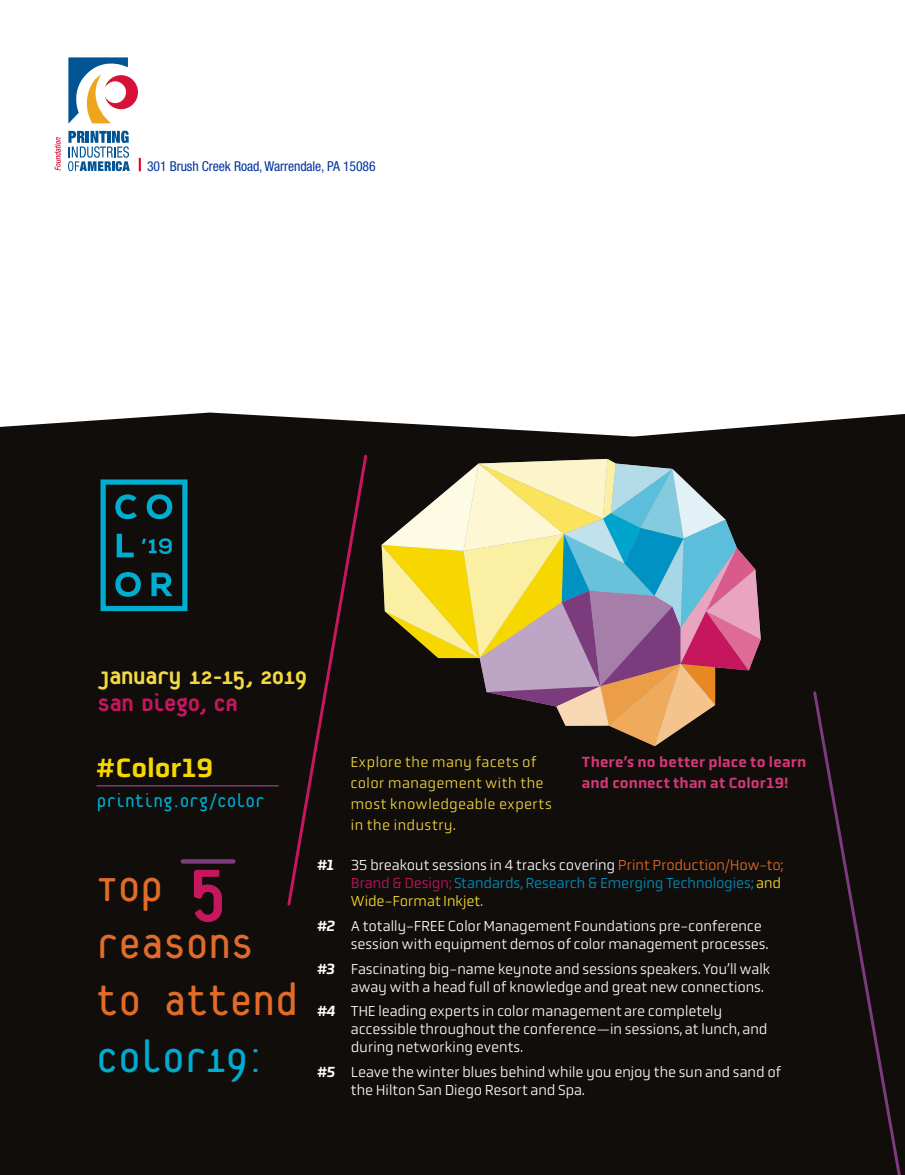
<style>
.page{position:relative;width:905px;height:1175px;background:#fff}
.page>*{position:absolute;margin:0;border:0;box-sizing:border-box;transform-origin:0 0}
.t1{font:49.5px/57px "Platelet OT";letter-spacing:-.01em;color:#e16c29}
.t2{font:49.5px "Platelet OT";letter-spacing:-.025em;color:#00acd0}
.t3{font:800 27px "Platelet OT";letter-spacing:-.025em;color:#f3d840}
.t4{font:800 27px "Platelet OT";letter-spacing:-.02em;color:#c5165e}
.t5{font:500 27px "Obvia";letter-spacing:-.005em;color:#f7d700}
.t6{font:21px "Platelet OT";letter-spacing:-.005em;color:#00acd0}
.t7{font:300 15px/18px "Obvia";letter-spacing:-.02em;color:#fff}
.t8{font:300 15px/18px "Obvia";letter-spacing:-.02em;color:#0092c3}
.t9{font:300 15px/21px "Obvia";letter-spacing:.015em;color:#f3d840}
.t10{font:500 15px/21px "Obvia";letter-spacing:.01em;color:#d43878}
.t11{font:condensed 13.65px "Helvetica Neue LT Std";letter-spacing:-.005em;color:#0033a1}
.s1{font-weight:800;font-size:78px;color:#c5165e}
.s2{font-weight:500;font-style:italic;color:#fff}
.s3{color:#fff}
.s4{color:#e16c29}
.s5{color:#c5165e}
.s6{color:#f9de2c}
.s7{font-weight:500;font-style:italic}
</style>
<div class="page">
<div style="left:0;top:412px;width:904px;height:762px;background:#100d0b"></div>
<svg style="left:381px;top:459px;width:379px;height:287px;background:#918974"></svg>
<hr style="left:97px;top:785px;width:181px;height:1px;background:#7b3b7c">
<svg style="left:183px;top:859px;width:50px;height:4px"></svg>
<div style="left:285px;top:453px;width:84px;height:454px;background:#100d0b"></div>
<svg style="left:100px;top:479px;width:87px;height:132px;background:#0a3f49"></svg>
<div style="left:811px;top:689px;width:93px;height:485px;background:#100d0b"></div>
<svg style="left:139px;top:158px;width:2px;height:13px"></svg>
<svg style="left:68px;top:131px;width:62px;height:40px"></svg>
<svg style="left:68px;top:57px;width:70px;height:67px"></svg>
<svg style="left:55px;top:137px;width:6px;height:33px"></svg>
<p class="t11" style="left:147px;top:158px;width:230px">301 Brush Creek Road, Warrendale, PA 15086</p>
<h2 class="t3" style="left:98px;top:664px;width:211px">January 12-15, 2019</h2>
<h2 class="t4" style="left:98px;top:691px;width:142px">San Diego, CA</h2>
<h2 class="t5" style="left:96px;top:751px;width:119px">#Color19</h2>
<h3 class="t6" style="left:97px;top:791px;width:169px">printing.org/color</h3>
<h1 class="t1" style="left:96px;top:861px;width:203px">Top <span class="s1">5 </span>reasons to attend</h1>
<h1 class="t2" style="left:96px;top:1036px;width:173px">Color19:</h1>
<p class="t9" style="left:350px;top:751px;width:203px">Explore the many facets of color management with the most knowledgeable experts in the industry.</p>
<p class="t10" style="left:582px;top:751px;width:226px">There’s no better place to learn and connect than at Color19!</p>
<p class="t8" style="left:351px;top:856px;width:434px;text-indent:-34px"><span class="s2">#1</span> <span class="s3">35 breakout sessions in 4 tracks covering</span> <span class="s4">Print Production/How-to;<br></span><span class="s5">Brand &amp; Design;</span> Standards, Research &amp; Emerging Technologies; <span class="s6">and<br>Wide-Format Inkjet.</span></p>
<p class="t7" style="left:351px;top:916px;width:419px;text-indent:-34px"><span class="s7">#2</span> A totally-FREE Color Management Foundations pre-conference session with equipment demos of color management processes.</p>
<p class="t7" style="left:351px;top:959px;width:421px;text-indent:-34px"><span class="s7">#3</span> Fascinating big-name keynote and sessions speakers. You’ll walk away with a head full of knowledge and great new connections.</p>
<p class="t7" style="left:351px;top:1002px;width:418px;text-indent:-34px"><span class="s7">#4</span> THE leading experts in color management are completely accessible throughout the conference—in sessions, at lunch, and during networking events.</p>
<p class="t7" style="left:351px;top:1063px;width:431px;text-indent:-34px"><span class="s7">#5</span> Leave the winter blues behind while you enjoy the sun and sand of the Hilton San Diego Resort and Spa.</p>
</div>
